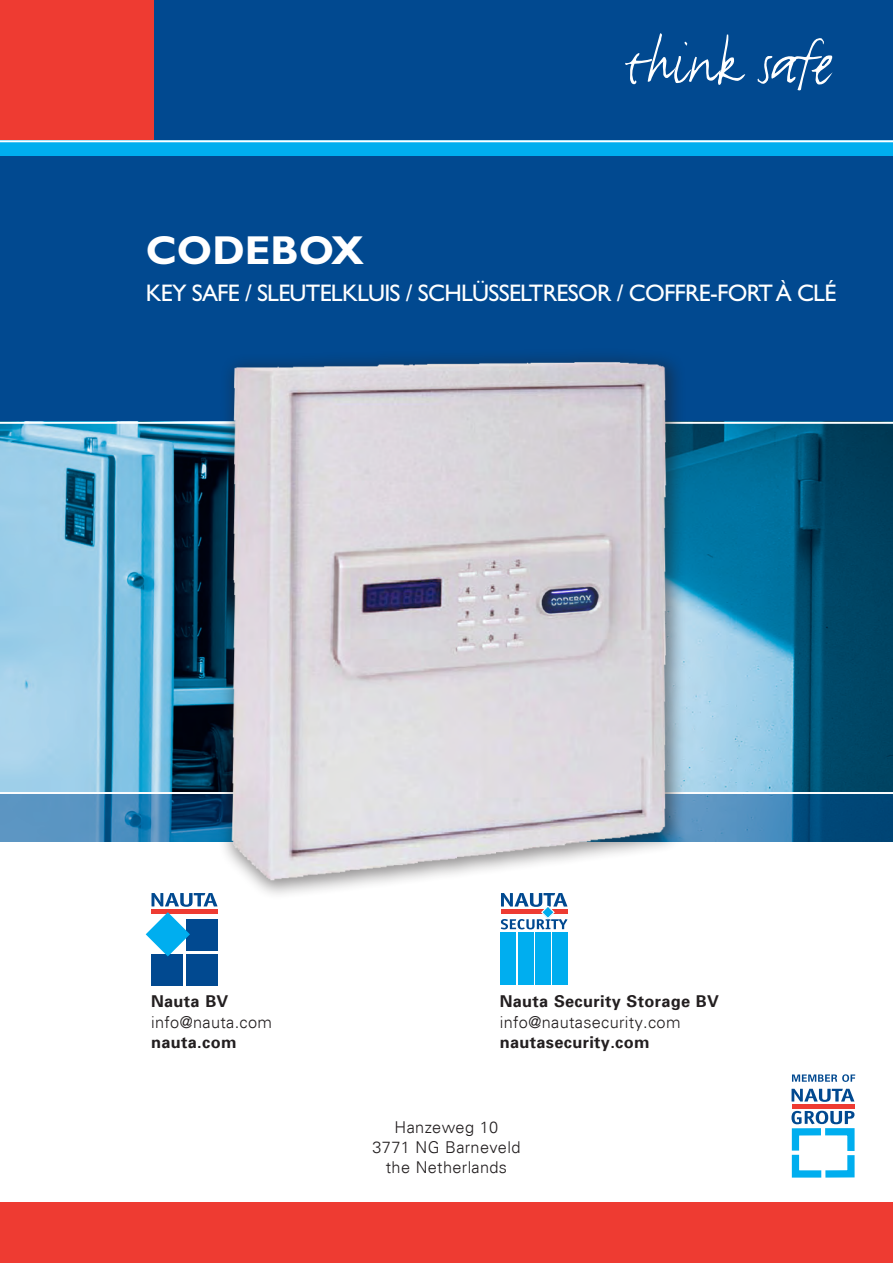
<style>
.page{position:relative;width:893px;height:1263px;background:#fff}
.page>*{position:absolute;margin:0;border:0;box-sizing:border-box;transform-origin:0 0}
.t1{font:66px "FF Justlefthand";letter-spacing:-.01em;color:#fff}
.t2{font:700 40.5px "Gill Sans Std";color:#fff}
.t3{font:24px "Gill Sans Std";letter-spacing:-.03em;color:#fff}
.Normaal{font:300 16.35px/20.2px "Univers 45";letter-spacing:.02em;color:#231f20}
.Normaal-2{font:700 16.35px "Univers 65";letter-spacing:.02em;color:#231f20}
.s1{font-family:"Univers 65";font-weight:700}
</style>
<div class="page">
<div style="left:0;top:0;width:893px;height:472px;background:#014990"></div>
<div style="left:0;top:0;width:153px;height:140px;background:#ee3b32"></div>
<div style="left:0;top:141px;width:893px;height:15px;background:#00aeef"></div>
<hr style="left:0;top:140px;width:893px;height:2px;background:#fff">
<div style="left:0;top:1203px;width:893px;height:60px;background:#ee3b32"></div>
<img style="left:0;top:424px;width:893px;height:368px">
<svg style="left:0;top:794px;width:893px;height:48px;background:#3578a8"></svg>
<hr style="left:0;top:422px;width:893px;height:2px;background:#fff">
<svg style="left:792px;top:1074px;width:63px;height:8px"></svg>
<hr style="left:792px;top:1104px;width:63px;height:4px;background:#ee3b32">
<svg style="left:791px;top:1089px;width:63px;height:13px"></svg>
<svg style="left:791px;top:1111px;width:64px;height:67px"></svg>
<svg style="left:500px;top:932px;width:51px;height:53px"></svg>
<div style="left:552px;top:932px;width:16px;height:53px;background:#00aeef"></div>
<div style="left:535px;top:932px;width:15px;height:53px;background:#00aeef"></div>
<div style="left:518px;top:932px;width:15px;height:53px;background:#00aeef"></div>
<div style="left:501px;top:932px;width:15px;height:53px;background:#00aeef"></div>
<div style="left:186px;top:919px;width:32px;height:32px;background:#014990"></div>
<div style="left:152px;top:954px;width:31px;height:31px;background:#014990"></div>
<div style="left:186px;top:954px;width:32px;height:31px;background:#014990"></div>
<svg style="left:146px;top:893px;width:46px;height:63px"></svg>
<img style="left:192px;top:356px;width:509px;height:574px">
<p class="t1" style="left:626px;top:26px;width:208px">think safe</p>
<p class="t2" style="left:146px;top:226px;width:220px">CODEBOX</p>
<p class="t3" style="left:146px;top:279px;width:692px">KEY SAFE / SLEUTELKLUIS / SCHLÜSSELTRESOR / COFFRE-FORT À CLÉ</p>
<p class="Normaal-2" style="left:151px;top:991px;width:79px">Nauta BV</p>
<p class="Normaal" style="left:151px;top:1011px;width:122px">info@nauta.com <span class="s1">nauta.com</span></p>
<p class="Normaal-2" style="left:500px;top:991px;width:221px">Nauta Security Storage BV</p>
<p class="Normaal" style="left:500px;top:1011px;width:182px">info@nautasecurity.com <span class="s1">nautasecurity.com</span></p>
<p class="Normaal" style="left:395px;top:1116px;width:105px">Hanzeweg 10</p>
<p class="Normaal" style="left:372px;top:1137px;width:149px">3771 NG Barneveld</p>
<p class="Normaal" style="left:386px;top:1157px;width:123px">the Netherlands</p>
</div>
